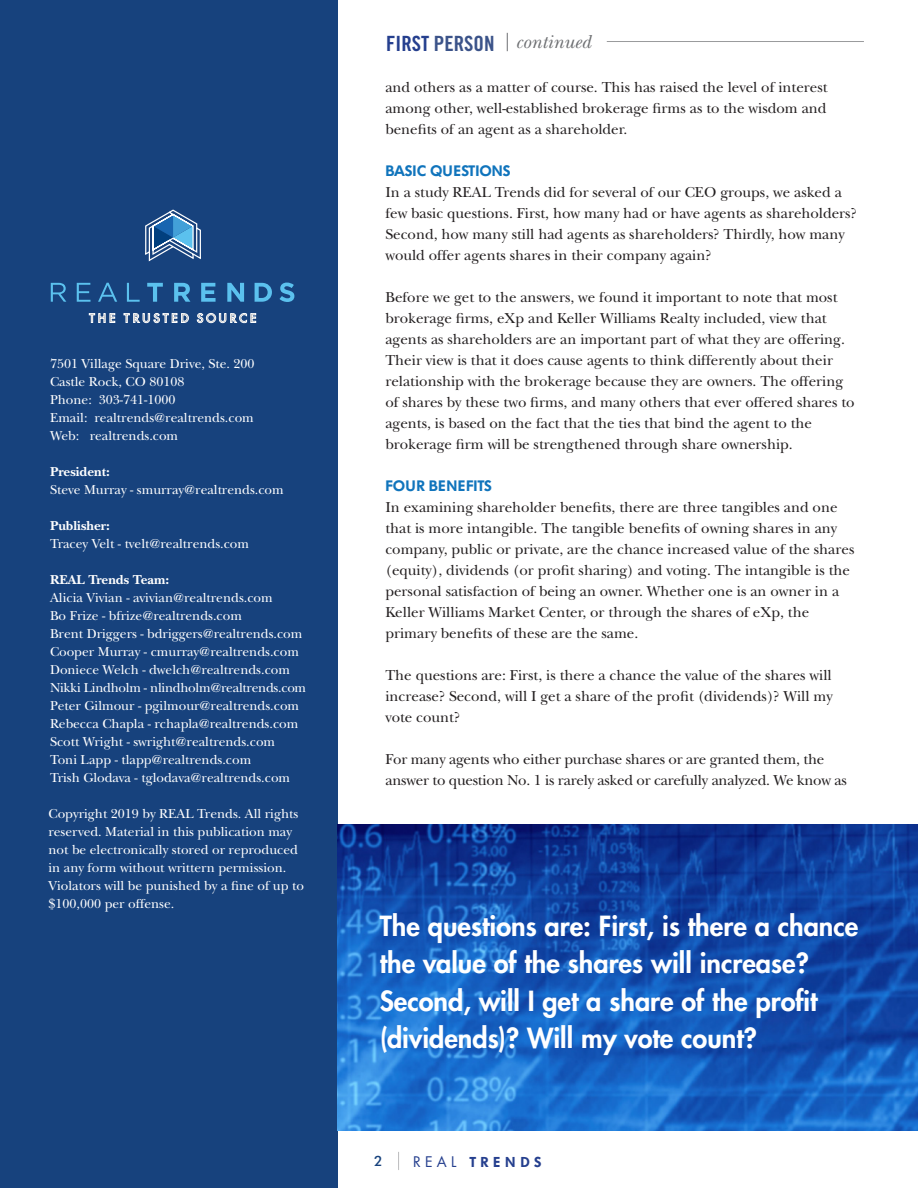
<style>
.page{position:relative;width:918px;height:1188px;background:#fff}
.page>*{position:absolute;margin:0;border:0;box-sizing:border-box;transform-origin:0 0}
.t1{font:800 27px/37.5px "Futura Std";color:#fff}
.t2{font:21px "Trade Gothic LT Std Bd Cn 20";color:#3b5389}
.t3{font:italic 19.5px "New Baskerville";color:#6d6f72}
.t4{font:15px/21px "New Baskerville";color:#231f20}
.t5{font:600 15px "Futura BQ";color:#1074bc}
.t6{font:600 15px "Futura BQ";letter-spacing:.02em;color:#1074bc}
.t7{font:600 14.25px "Futura BQ";letter-spacing:.32em;color:#253f8e}
.t8{font:500 14.25px "Futura BT";color:#17427d}
.t9{font:13.5px/18px "New Baskerville";color:#fff}
.t10{font:13.5px "New Baskerville";letter-spacing:-.02em;color:#fff}
.t11{font:700 13.5px "New Baskerville";color:#fff}
.s1{color:#253f8e}
.s2{font-family:"Futura Std";font-weight:400}
</style>
<div class="page">
<svg style="left:398px;top:1152px;width:1px;height:18px"></svg>
<div style="left:0;top:0;width:338px;height:1188px;background:#17427d"></div>
<svg style="left:89px;top:313px;width:27px;height:10px"></svg>
<svg style="left:123px;top:313px;width:66px;height:10px"></svg>
<svg style="left:196px;top:313px;width:60px;height:10px"></svg>
<svg style="left:51px;top:283px;width:15px;height:19px"></svg>
<svg style="left:77px;top:283px;width:14px;height:19px"></svg>
<svg style="left:98px;top:283px;width:19px;height:19px"></svg>
<svg style="left:127px;top:283px;width:13px;height:19px"></svg>
<svg style="left:147px;top:283px;width:16px;height:19px"></svg>
<svg style="left:174px;top:283px;width:16px;height:19px"></svg>
<svg style="left:201px;top:283px;width:15px;height:19px"></svg>
<svg style="left:227px;top:283px;width:17px;height:19px"></svg>
<svg style="left:255px;top:283px;width:17px;height:19px"></svg>
<svg style="left:279px;top:283px;width:15px;height:19px"></svg>
<svg style="left:145px;top:210px;width:56px;height:52px"></svg>
<svg style="left:507px;top:33px;width:1px;height:18px"></svg>
<img style="left:338px;top:824px;width:580px;height:306px">
<hr style="left:607px;top:41px;width:257px;height:1px;background:#6d6f72">
<p class="t9" style="left:50px;top:355px;width:206px">7501 Village Square Drive, Ste. 200</p>
<p class="t9" style="left:50px;top:373px;width:136px">Castle Rock, CO 80108</p>
<p class="t9" style="left:50px;top:391px;width:127px">Phone: 303-741-1000</p>
<p class="t9" style="left:50px;top:409px;width:205px">Email: realtrends@realtrends.com</p>
<p class="t9" style="left:50px;top:427px;width:130px">Web: realtrends.com</p>
<p class="t11" style="left:50px;top:464px;width:61px">President:</p>
<p class="t9" style="left:50px;top:481px;width:235px">Steve Murray - smurray@realtrends.com</p>
<p class="t11" style="left:50px;top:518px;width:61px">Publisher:</p>
<p class="t9" style="left:50px;top:535px;width:201px">Tracey Velt - tvelt@realtrends.com</p>
<p class="t11" style="left:50px;top:572px;width:121px">REAL Trends Team:</p>
<p class="t9" style="left:50px;top:589px;width:224px">Alicia Vivian - avivian@realtrends.com</p>
<p class="t9" style="left:50px;top:607px;width:193px">Bo Frize - bfrize@realtrends.com</p>
<p class="t9" style="left:50px;top:625px;width:254px">Brent Driggers - bdriggers@realtrends.com</p>
<p class="t9" style="left:50px;top:643px;width:250px">Cooper Murray - cmurray@realtrends.com</p>
<p class="t9" style="left:50px;top:661px;width:242px">Doniece Welch - dwelch@realtrends.com</p>
<p class="t10" style="left:50px;top:680px;width:258px">Nikki Lindholm - nlindholm@realtrends.com</p>
<p class="t9" style="left:50px;top:697px;width:251px">Peter Gilmour - pgilmour@realtrends.com</p>
<p class="t9" style="left:50px;top:715px;width:250px">Rebecca Chapla - rchapla@realtrends.com</p>
<p class="t9" style="left:50px;top:733px;width:227px">Scott Wright - swright@realtrends.com</p>
<p class="t9" style="left:50px;top:751px;width:203px">Toni Lapp - tlapp@realtrends.com</p>
<p class="t9" style="left:50px;top:769px;width:242px">Trish Glodava - tglodava@realtrends.com</p>
<p class="t9" style="left:49px;top:805px;width:257px">Copyright 2019 by REAL Trends. All rights reserved. Material in this publication may not be electronically stored or reproduced in any form without writtern permission.<br>Violators will be punished by a fine of up to $100,000 per offense.</p>
<p class="t2" style="left:386px;top:31px;width:110px"><span class="s1">FIRST</span> PERSON</p>
<p class="t3" style="left:516px;top:31px;width:77px">continued</p>
<p class="t4" style="left:385px;top:77px;width:444px;text-align:justify">and others as a matter of course. This has raised the level of interest among other, well-established brokerage firms as to the wisdom and benefits of an agent as a shareholder.</p>
<p class="t5" style="left:385px;top:162px;width:127px">BASIC QUESTIONS</p>
<p class="t4" style="left:385px;top:182px;width:473px">In a study REAL Trends did for several of our CEO groups, we asked a few basic questions. First, how many had or have agents as shareholders?<br>Second, how many still had agents as shareholders? Thirdly, how many would offer agents shares in their company again?</p>
<p class="t4" style="left:385px;top:287px;width:471px">Before we get to the answers, we found it important to note that most brokerage firms, eXp and Keller Williams Realty included, view that agents as shareholders are an important part of what they are offering.<br>Their view is that it does cause agents to think differently about their relationship with the brokerage because they are owners. The offering of shares by these two firms, and many others that ever offered shares to agents, is based on the fact that the ties that bind the agent to the brokerage firm will be strengthened through share ownership.</p>
<p class="t6" style="left:385px;top:477px;width:108px">FOUR BENEFITS</p>
<p class="t4" style="left:385px;top:497px;width:470px">In examining shareholder benefits, there are three tangibles and one that is more intangible. The tangible benefits of owning shares in any company, public or private, are the chance increased value of the shares (equity), dividends (or profit sharing) and voting. The intangible is the personal satisfaction of being an owner. Whether one is an owner in a Keller Williams Market Center, or through the shares of eXp, the primary benefits of these are the same.</p>
<p class="t4" style="left:385px;top:665px;width:449px;text-align:justify">The questions are: First, is there a chance the value of the shares will increase? Second, will I get a share of the profit (dividends)? Will my vote count?</p>
<p class="t4" style="left:385px;top:749px;width:463px">For many agents who either purchase shares or are granted them, the answer to question No. 1 is rarely asked or carefully analyzed. We know as</p>
<p class="t1" style="left:380px;top:907px;width:480px">The questions are: First, is there a chance the value of the shares will increase?<br>Second, will I get a share of the profit (dividends)? Will my vote count?</p>
<p class="t8" style="left:374px;top:1153px;width:10px">2</p>
<p class="t7" style="left:413px;top:1153px;width:130px"><span class="s2">REAL</span> TRENDS</p>
</div>
